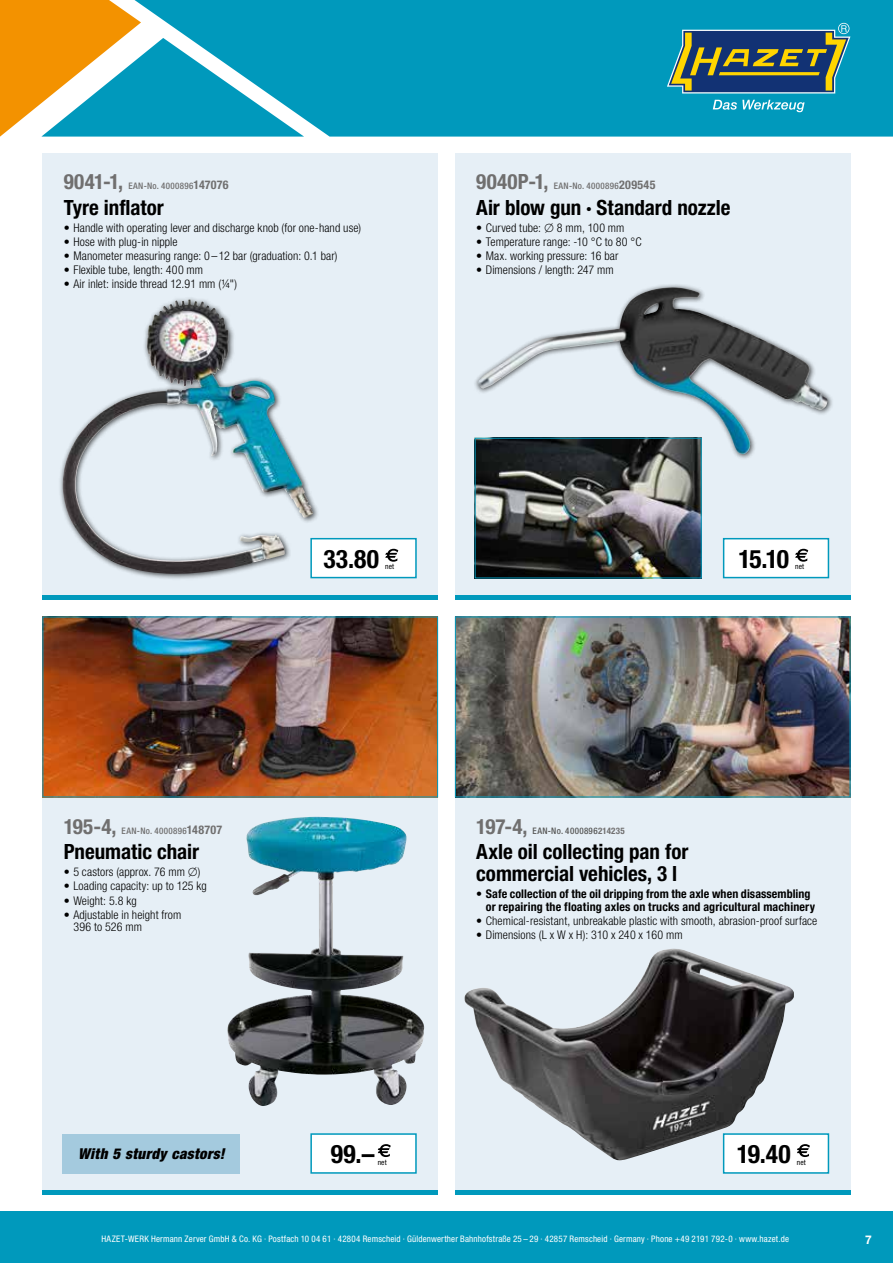
<style>
.page{position:relative;width:893px;height:1263px;background:#fff}
.page>*{position:absolute;margin:0;border:0;box-sizing:border-box;transform-origin:0 0}
.t1{font:700 condensed 25.5px "Helvetica Neue LT Pro";letter-spacing:.015em;color:#000}
.t2{font:700 condensed 21px/21.8px "Helvetica Neue LT Pro";color:#000}
.t3{font:700 condensed 21px "Helvetica Neue LT Pro";letter-spacing:.015em;color:#706f6f}
.t4{font:italic 900 condensed 15px "Helvetica Neue LT Pro";letter-spacing:.025em;color:#000}
.t5{font:300 condensed 12px/12.8px "Helvetica Neue LT Pro";letter-spacing:.01em;color:#000}
.t6{font:700 condensed 12px/12.8px "Helvetica Neue LT Pro";letter-spacing:.01em;color:#000}
.t7{font:700 12px "Helvetica Neue LT Pro";color:#fff}
.t8{font:condensed 9px "Helvetica Neue LT Pro";letter-spacing:.02em;color:#fff}
.t9{font:500 condensed 9px "Helvetica Neue LT Pro";letter-spacing:.04em;color:#706f6f}
.t10{font:500 condensed 9px "Helvetica Neue LT Pro";letter-spacing:.04em;color:#575756}
.t11{font:condensed 7.5px "Helvetica Neue LT Pro";letter-spacing:.02em;color:#000}
.s1{font-weight:700;font-size:12px}
.s2{font-weight:700;color:#706f6f}
.s3{font-weight:300}
</style>
<div class="page">
<div style="left:0;top:1211px;width:893px;height:52px;background:#0099bc"></div>
<svg style="left:0;top:0;width:41px;height:137px;background:#f49f1f"></svg>
<svg style="left:41px;top:0;width:852px;height:137px;background:#21a0b6"></svg>
<svg style="left:667px;top:23px;width:183px;height:70px;background:#456d71"></svg>
<svg style="left:713px;top:100px;width:92px;height:12px"></svg>
<div style="left:43px;top:153px;width:395px;height:447px;background:#e6eff6"></div>
<div style="left:455px;top:153px;width:395px;height:447px;background:#e6eff6"></div>
<div style="left:43px;top:617px;width:395px;height:578px;background:#e6eff6"></div>
<div style="left:455px;top:617px;width:395px;height:578px;background:#e6eff6"></div>
<div style="left:43px;top:595px;width:395px;height:5px;background:#0099bc"></div>
<div style="left:455px;top:595px;width:395px;height:5px;background:#0099bc"></div>
<hr style="left:43px;top:1191px;width:395px;height:4px;background:#0099bc">
<hr style="left:455px;top:1191px;width:395px;height:4px;background:#0099bc">
<div style="left:58px;top:295px;width:261px;height:285px;background:#000;opacity:.75"></div>
<img style="left:63px;top:300px;width:222px;height:274px">
<img style="left:477px;top:460px;width:223px;height:116px">
<div style="left:475px;top:438px;width:227px;height:140px;border:1px solid #0099bc"></div>
<div style="left:474px;top:283px;width:360px;height:177px;background:#000;opacity:.75"></div>
<img style="left:477px;top:287px;width:351px;height:167px">
<img style="left:227px;top:820px;width:197px;height:286px">
<img style="left:45px;top:619px;width:391px;height:176px">
<img style="left:457px;top:619px;width:391px;height:176px">
<div style="left:455px;top:617px;width:395px;height:180px;border:1px solid #0099bc"></div>
<img style="left:465px;top:949px;width:329px;height:211px">
<div style="left:310px;top:538px;width:107px;height:40px;background:#fff;border:2px solid #0099bc"></div>
<div style="left:310px;top:1133px;width:107px;height:41px;background:#fff;border:2px solid #0099bc"></div>
<div style="left:723px;top:1133px;width:106px;height:41px;background:#fff;border:2px solid #0099bc"></div>
<div style="left:723px;top:538px;width:106px;height:40px;background:#fff;border:2px solid #0099bc"></div>
<div style="left:63px;top:1134px;width:177px;height:40px;background:#a4cade"></div>
<svg style="left:385px;top:549px;width:13px;height:13px"></svg>
<svg style="left:378px;top:1144px;width:13px;height:13px"></svg>
<svg style="left:797px;top:1144px;width:13px;height:13px"></svg>
<svg style="left:795px;top:549px;width:13px;height:13px"></svg>
<h2 class="t3" style="left:64px;top:169px;width:61px">9041-1,</h2>
<p class="t9" style="left:128px;top:181px;width:102px">EAN-No. 4000896<span class="s1">147076</span></p>
<h2 class="t3" style="left:476px;top:169px;width:74px">9040P-1,</h2>
<p class="t9" style="left:554px;top:181px;width:103px">EAN-No. 4000896<span class="s1">209545</span></p>
<h2 class="t2" style="left:476px;top:196px;width:256px">Air blow gun · Standard nozzle</h2>
<p class="t5" style="left:476px;top:221px;width:66px">• Curved tube:</p>
<p class="t5" style="left:557px;top:221px;width:69px">8 mm, 100 mm</p>
<p class="t5" style="left:476px;top:235px;width:167px">• Temperature range: -10 °C to 80 °C</p>
<p class="t5" style="left:476px;top:250px;width:144px">• Max. working pressure: 16 bar</p>
<p class="t5" style="left:476px;top:264px;width:139px">• Dimensions / length: 247 mm</p>
<h2 class="t2" style="left:64px;top:196px;width:101px">Tyre inflator</h2>
<p class="t5" style="left:64px;top:221px;width:299px">• Handle with operating lever and discharge knob (for one-hand use)</p>
<p class="t5" style="left:64px;top:235px;width:115px">• Hose with plug-in nipple</p>
<p class="t5" style="left:64px;top:250px;width:275px">• Manometer measuring range: 0–12 bar (graduation: 0.1 bar)</p>
<p class="t5" style="left:64px;top:264px;width:141px">• Flexible tube, length: 400 mm</p>
<p class="t5" style="left:64px;top:278px;width:175px">• Air inlet: inside thread 12.91 mm (¼")</p>
<h1 class="t1" style="left:323px;top:543px;width:57px">33.80</h1>
<p class="t11" style="left:385px;top:562px;width:11px">net</p>
<h1 class="t1" style="left:738px;top:543px;width:52px">15.10</h1>
<p class="t11" style="left:795px;top:562px;width:11px">net</p>
<h2 class="t3" style="left:64px;top:813px;width:54px">195-4,</h2>
<p class="t9" style="left:122px;top:825px;width:102px">EAN-No. 4000896<span class="s1">148707</span></p>
<h2 class="t2" style="left:64px;top:841px;width:137px">Pneumatic chair</h2>
<p class="t5" style="left:64px;top:866px;width:138px">• 5 castors (approx. 76 mm )</p>
<p class="t5" style="left:64px;top:880px;width:145px">• Loading capacity: up to 125 kg</p>
<p class="t5" style="left:64px;top:894px;width:74px">• Weight: 5.8 kg</p>
<p class="t5" style="left:73px;top:908px;width:110px;text-indent:-10px">• Adjustable in height from<br>396 to 526 mm</p>
<p class="t4" style="left:78px;top:1144px;width:148px">With 5 sturdy castors!</p>
<h1 class="t1" style="left:331px;top:1138px;width:45px">99.–</h1>
<p class="t11" style="left:378px;top:1157px;width:11px">net</p>
<h2 class="t3" style="left:476px;top:813px;width:53px">197-4,</h2>
<p class="t10" style="left:532px;top:825px;width:94px">EAN-No. 4000896<span class="s2">214235</span></p>
<h2 class="t2" style="left:476px;top:841px;width:214px">Axle oil collecting pan for commercial vehicles, 3 l</h2>
<p class="t6" style="left:486px;top:887px;width:331px;text-indent:-10px"><span class="s3">•</span> Safe collection of the oil dripping from the axle when disassembling or repairing the floating axles on trucks and agricultural machinery</p>
<p class="t5" style="left:476px;top:914px;width:343px">• Chemical-resistant, unbreakable plastic with smooth, abrasion-proof surface</p>
<p class="t5" style="left:476px;top:928px;width:208px">• Dimensions (L x W x H): 310 x 240 x 160 mm</p>
<h1 class="t1" style="left:737px;top:1138px;width:56px">19.40</h1>
<p class="t11" style="left:797px;top:1157px;width:11px">net</p>
<p class="t8" style="left:101px;top:1233px;width:689px">HAZET-WERK Hermann Zerver GmbH &amp; Co. KG ∙ Postfach 10 04 61 ∙ 42804 Remscheid ∙ Güldenwerther Bahnhofstraße 25 – 29 ∙ 42857 Remscheid ∙ Germany ∙ Phone +49 2191 792-0 ∙ www.hazet.de</p>
<p class="t7" style="left:865px;top:1232px;width:8px">7</p>
</div>
